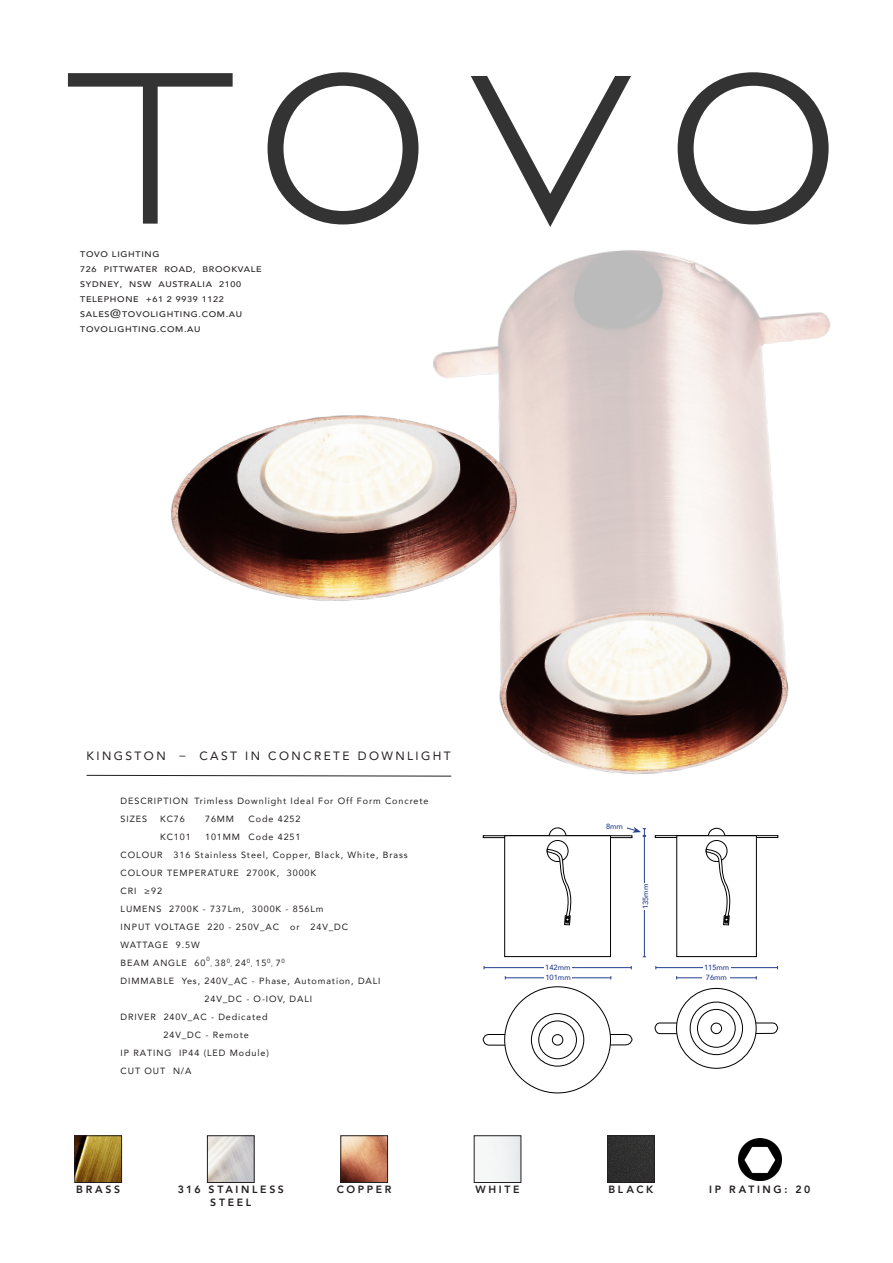
<style>
.page{position:relative;width:893px;height:1263px;background:#fff}
.page>*{position:absolute;margin:0;border:0;box-sizing:border-box;transform-origin:0 0}
.t1{font:12px "Avenir";letter-spacing:.2em;color:#231f20}
.t2{font:800 10.5px "Avenir";letter-spacing:.25em;color:#231f20}
.TOVO_DESCRIPTION_STY{font:9px/18px "Avenir";letter-spacing:.1em;color:#231f20}
.TOVO_Style{font:500 8.1px "Avenir";letter-spacing:.075em;color:#231f20;scale:1.11 1}
.t3{font:500 7.5px "Avenir";color:#253f8e}
.TOVO_DESCRIPTION_STY-2{font:6px "Avenir";color:#231f20}
.s1{font-family:"Avenir Next";font-weight:400;font-size:12.15px}
.s2{font-size:9px}
</style>
<div class="page">
<svg style="left:68px;top:73px;width:165px;height:151px"></svg>
<svg style="left:268px;top:72px;width:150px;height:152px"></svg>
<svg style="left:471px;top:76px;width:160px;height:127px"></svg>
<svg style="left:678px;top:72px;width:151px;height:131px"></svg>
<img style="left:329px;top:203px;width:502px;height:660px">
<svg style="left:86px;top:775px;width:366px;height:2px"></svg>
<img style="left:738px;top:1138px;width:43px;height:43px">
<div style="left:609px;top:1137px;width:44px;height:44px;background:#30302f"></div>
<div style="left:607px;top:1135px;width:48px;height:48px;border:1px solid #231f20"></div>
<div style="left:474px;top:1135px;width:47px;height:48px;border:1px solid #231f20"></div>
<img style="left:171px;top:322px;width:378px;height:358px">
<img style="left:209px;top:1137px;width:44px;height:44px">
<div style="left:207px;top:1135px;width:48px;height:48px;border:1px solid #231f20"></div>
<img style="left:342px;top:1137px;width:44px;height:44px">
<div style="left:340px;top:1135px;width:48px;height:48px;border:1px solid #231f20"></div>
<div style="left:655px;top:835px;width:123px;height:3px;border:1px solid #000"></div>
<svg style="left:708px;top:828px;width:17px;height:17px"></svg>
<div style="left:708px;top:828px;width:17px;height:17px;border:1px solid #000;border-radius:50%"></div>
<div style="left:677px;top:836px;width:79px;height:120px;background:#fff"></div>
<div style="left:706px;top:840px;width:21px;height:22px;border:1px solid #000;border-radius:50%"></div>
<svg style="left:655px;top:1023px;width:123px;height:11px"></svg>
<div style="left:676px;top:988px;width:80px;height:80px;background:#fff;border-radius:50%"></div>
<div style="left:676px;top:988px;width:80px;height:80px;border:1px solid #000;border-radius:50%"></div>
<svg style="left:690px;top:1002px;width:52px;height:53px"></svg>
<div style="left:690px;top:1002px;width:53px;height:53px;border:1px solid #000;border-radius:50%"></div>
<div style="left:697px;top:1009px;width:38px;height:38px;background:#fff;border-radius:50%"></div>
<div style="left:697px;top:1009px;width:38px;height:38px;border:1px solid #000;border-radius:50%"></div>
<div style="left:711px;top:1023px;width:11px;height:11px;border:1px solid #000;border-radius:50%"></div>
<svg style="left:706px;top:849px;width:25px;height:76px"></svg>
<div style="left:483px;top:836px;width:149px;height:2px;border:1px solid #000"></div>
<svg style="left:549px;top:828px;width:17px;height:17px"></svg>
<div style="left:549px;top:828px;width:17px;height:17px;border:1px solid #000;border-radius:50%"></div>
<div style="left:505px;top:836px;width:105px;height:120px;background:#fff"></div>
<div style="left:505px;top:836px;width:106px;height:121px;border:1px solid #000"></div>
<div style="left:547px;top:840px;width:21px;height:22px;border:1px solid #000;border-radius:50%"></div>
<svg style="left:483px;top:1034px;width:149px;height:11px"></svg>
<div style="left:505px;top:987px;width:105px;height:106px;background:#fff;border-radius:50%"></div>
<svg style="left:531px;top:1013px;width:53px;height:53px"></svg>
<div style="left:531px;top:1013px;width:53px;height:53px;border:1px solid #000;border-radius:50%"></div>
<div style="left:539px;top:1021px;width:37px;height:38px;background:#fff;border-radius:50%"></div>
<div style="left:539px;top:1021px;width:38px;height:38px;border:1px solid #000;border-radius:50%"></div>
<div style="left:552px;top:1034px;width:11px;height:11px;border:1px solid #000;border-radius:50%"></div>
<svg style="left:547px;top:849px;width:25px;height:76px"></svg>
<hr style="left:644px;top:836px;width:1px;height:121px;background:#253f8e">
<div style="left:641px;top:883px;width:10px;height:27px;background:#fff"></div>
<hr style="left:505px;top:977px;width:106px;height:1px;background:#253f8e">
<div style="left:544px;top:972px;width:28px;height:10px;background:#fff"></div>
<hr style="left:484px;top:967px;width:147px;height:1px;background:#253f8e">
<div style="left:544px;top:962px;width:27px;height:10px;background:#fff"></div>
<hr style="left:677px;top:977px;width:79px;height:1px;background:#253f8e">
<div style="left:703px;top:972px;width:27px;height:10px;background:#fff"></div>
<hr style="left:656px;top:967px;width:121px;height:1px;background:#253f8e">
<div style="left:703px;top:962px;width:27px;height:10px;background:#fff"></div>
<div style="left:601px;top:821px;width:27px;height:10px;background:#fff"></div>
<svg style="left:626px;top:827px;width:20px;height:10px"></svg>
<img style="left:76px;top:1137px;width:44px;height:44px">
<div style="left:74px;top:1135px;width:48px;height:48px;border:1px solid #231f20"></div>
<p class="TOVO_Style" style="left:80px;top:247px;width:73px">TOVO LIGHTING</p>
<p class="TOVO_Style" style="left:80px;top:262px;width:165px">726 PITTWATER ROAD, BROOKVALE</p>
<p class="TOVO_Style" style="left:80px;top:277px;width:146px">SYDNEY, NSW AUSTRALIA 2100</p>
<p class="TOVO_Style" style="left:80px;top:292px;width:131px">TELEPHONE +61 2 9939 1122</p>
<p class="TOVO_Style" style="left:80px;top:307px;width:147px">SALES<span class="s1">@</span>TOVOLIGHTING.COM.AU</p>
<p class="TOVO_Style" style="left:80px;top:322px;width:110px">TOVOLIGHTING.COM.AU</p>
<p class="t1" style="left:87px;top:746px;width:366px">KINGSTON _ CAST IN CONCRETE DOWNLIGHT</p>
<p class="TOVO_DESCRIPTION_STY" style="left:121px;top:791px;width:309px">DESCRIPTION Trimless Downlight Ideal For Off Form Concrete<br>SIZES</p>
<p class="TOVO_DESCRIPTION_STY" style="left:160px;top:809px;width:26px">KC76</p>
<p class="TOVO_DESCRIPTION_STY" style="left:205px;top:809px;width:31px">76MM</p>
<p class="TOVO_DESCRIPTION_STY" style="left:249px;top:809px;width:53px">Code 4252</p>
<p class="TOVO_DESCRIPTION_STY" style="left:160px;top:827px;width:32px">KC101</p>
<p class="TOVO_DESCRIPTION_STY" style="left:121px;top:827px;width:289px;text-indent:84px">101MM Code 4251<br>COLOUR 316 Stainless Steel, Copper, Black, White, Brass<br>COLOUR TEMPERATURE 2700K, 3000K<br>CRI ≥92<br>LUMENS 2700K - 737Lm, 3000K - 856Lm<br>INPUT VOLTAGE 220 - 250V_AC or 24V_DC<br>WATTAGE 9.5W<br>BEAM ANGLE 60</p>
<p class="TOVO_DESCRIPTION_STY-2" style="left:206px;top:954px;width:5px">0</p>
<p class="TOVO_DESCRIPTION_STY-2" style="left:210px;top:957px;width:76px">, <span class="s2">38</span>0, <span class="s2">24</span>0, <span class="s2">15</span>0, <span class="s2">7</span>0</p>
<p class="TOVO_DESCRIPTION_STY" style="left:121px;top:971px;width:261px">DIMMABLE Yes, 240V_AC - Phase, Automation, DALI</p>
<p class="TOVO_DESCRIPTION_STY" style="left:205px;top:989px;width:109px">24V_DC - O-IOV, DALI</p>
<p class="TOVO_DESCRIPTION_STY" style="left:121px;top:1007px;width:148px">DRIVER 240V_AC - Dedicated</p>
<p class="TOVO_DESCRIPTION_STY" style="left:164px;top:1025px;width:87px">24V_DC - Remote</p>
<p class="TOVO_DESCRIPTION_STY" style="left:121px;top:1043px;width:150px">IP RATING IP44 (LED Module)</p>
<p class="TOVO_DESCRIPTION_STY" style="left:121px;top:1061px;width:72px">CUT OUT N/A</p>
<p class="t3" style="left:545px;top:960px;width:27px">142mm</p>
<p class="t3" style="left:545px;top:971px;width:27px">101mm</p>
<p class="t3" style="left:606px;top:820px;width:18px">8mm</p>
<p class="t3" style="left:639px;top:909px;width:27px;rotate:-90deg">135mm</p>
<p class="t3" style="left:704px;top:960px;width:27px">115mm</p>
<p class="t3" style="left:706px;top:971px;width:23px">76mm</p>
<p class="t2" style="left:76px;top:1181px;width:45px">BRASS</p>
<p class="t2" style="left:337px;top:1181px;width:56px">COPPER</p>
<p class="t2" style="left:178px;top:1181px;width:108px">316 STAINLESS</p>
<p class="t2" style="left:475px;top:1181px;width:46px">WHITE</p>
<p class="t2" style="left:608px;top:1181px;width:46px">BLACK</p>
<p class="t2" style="left:709px;top:1181px;width:103px">IP RATING: 20</p>
<p class="t2" style="left:210px;top:1194px;width:43px">STEEL</p>
</div>
